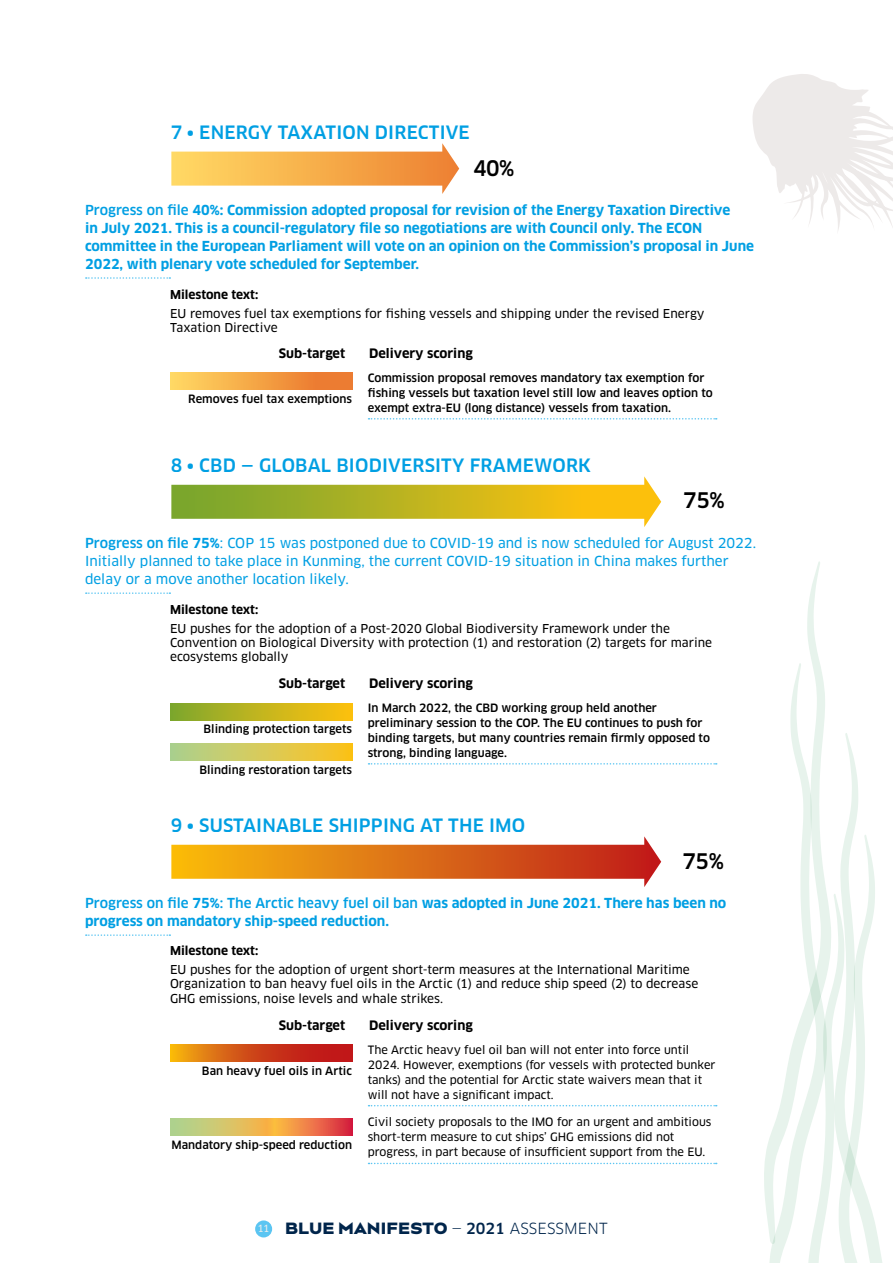
<style>
.page{position:relative;width:893px;height:1263px;background:#fff}
.page>*{position:absolute;margin:0;border:0;box-sizing:border-box;transform-origin:0 0}
.t1{font:500 21px "Clan OT";color:#000}
.t2{font:500 18px "Clan OT";letter-spacing:.01em;color:#009fe3}
.t3{font:900 15px "Bw Aleta No 10 DEMO";letter-spacing:.01em;color:#00254b}
.t4{font:700 13.5px/18px "Clan OT";color:#009fe3}
.t5{font:13.5px/18px "Clan OT News";color:#009fe3}
.t6{font:700 12.75px "Clan OT";color:#000}
.t7{font:12px/14.4px "Clan OT News";color:#000}
.t8{font:700 12px "Clan OT";color:#000}
.t9{font:500 11.25px/15px "Clan OT";color:#000}
.t10{font:11.25px/15px "Clan OT News";color:#000}
.s1{font-weight:500}
.s2{font-family:"Clan OT";font-weight:500}
.s3{font-family:"Clan OT";font-weight:700}
.s4{font-family:"Clan OT News";font-weight:400;font-size:9.75px;color:#ededed}
.s5{font-family:"Clan OT";font-weight:400}
</style>
<div class="page">
<div style="left:255px;top:1220px;width:17px;height:17px;background:#5bc5f2;border-radius:50%"></div>
<svg style="left:86px;top:592px;width:84px;height:2px"></svg>
<svg style="left:368px;top:763px;width:349px;height:1px"></svg>
<div style="left:170px;top:703px;width:182px;height:17px;background:linear-gradient(to right,#80a72e,#ffc20e)"></div>
<svg style="left:171px;top:476px;width:490px;height:51px"></svg>
<div style="left:170px;top:743px;width:182px;height:18px;background:linear-gradient(to right,#add293,#ffc31e)"></div>
<svg style="left:86px;top:934px;width:84px;height:2px"></svg>
<svg style="left:368px;top:1105px;width:349px;height:1px"></svg>
<svg style="left:368px;top:1163px;width:349px;height:1px"></svg>
<svg style="left:170px;top:1045px;width:182px;height:17px;background:#d14d16"></svg>
<svg style="left:170px;top:1119px;width:182px;height:17px;background:#dda15b"></svg>
<svg style="left:171px;top:836px;width:490px;height:51px"></svg>
<svg style="left:764px;top:561px;width:56px;height:660px"></svg>
<svg style="left:171px;top:143px;width:288px;height:51px"></svg>
<svg style="left:86px;top:277px;width:84px;height:2px"></svg>
<svg style="left:368px;top:418px;width:349px;height:2px"></svg>
<div style="left:170px;top:373px;width:182px;height:17px;background:linear-gradient(to right,#ffd862,#e96e2a)"></div>
<svg style="left:768px;top:662px;width:114px;height:601px"></svg>
<svg style="left:753px;top:74px;width:140px;height:156px"></svg>
<h2 class="t2" style="left:170px;top:121px;width:301px">7 • ENERGY TAXATION DIRECTIVE</h2>
<h1 class="t1" style="left:473px;top:156px;width:43px">40%</h1>
<p class="t4" style="left:85px;top:201px;width:670px"><span class="s1">Progress on file</span> 40%: Commission adopted proposal for revision of the Energy Taxation Directive<br>in July 2021. This is a council-regulatory file so negotiations are with Council only. The ECON committee in the European Parliament will vote on an opinion on the Commission’s proposal in June 2022, with plenary vote scheduled for September.</p>
<p class="t8" style="left:170px;top:288px;width:90px">Milestone text:</p>
<p class="t7" style="left:170px;top:306px;width:536px">EU removes fuel tax exemptions for fishing vessels and shipping under the revised Energy<br>Taxation Directive</p>
<p class="t6" style="left:279px;top:346px;width:68px">Sub-target</p>
<p class="t6" style="left:369px;top:346px;width:105px">Delivery scoring</p>
<p class="t9" style="left:368px;top:370px;width:346px">Commission proposal removes mandatory tax exemption for fishing vessels but taxation level still low and leaves option to exempt extra-EU (long distance) vessels from taxation.</p>
<p class="t9" style="left:188px;top:392px;width:165px">Removes fuel tax exemptions</p>
<h2 class="t2" style="left:170px;top:455px;width:422px">8 • CBD — GLOBAL BIODIVERSITY FRAMEWORK</h2>
<h1 class="t1" style="left:683px;top:488px;width:43px">75%</h1>
<p class="t5" style="left:85px;top:534px;width:673px"><span class="s2">Progress on file</span> <span class="s3">75%</span>: COP 15 was postponed due to COVID-19 and is now scheduled for August 2022.<br>Initially planned to take place in Kunming, the current COVID-19 situation in China makes further delay or a move another location likely.</p>
<p class="t8" style="left:170px;top:602px;width:90px">Milestone text:</p>
<p class="t7" style="left:170px;top:621px;width:544px">EU pushes for the adoption of a Post-2020 Global Biodiversity Framework under the<br>Convention on Biological Diversity with protection (1) and restoration (2) targets for marine ecosystems globally</p>
<p class="t6" style="left:279px;top:676px;width:68px">Sub-target</p>
<p class="t6" style="left:369px;top:676px;width:105px">Delivery scoring</p>
<p class="t9" style="left:368px;top:700px;width:344px">In March 2022, the CBD working group held another preliminary session to the COP. The EU continues to push for binding targets, but many countries remain firmly opposed to strong, binding language.</p>
<p class="t9" style="left:204px;top:721px;width:150px">Blinding protection targets</p>
<p class="t9" style="left:199px;top:762px;width:154px">Blinding restoration targets</p>
<h2 class="t2" style="left:170px;top:814px;width:357px">9 • SUSTAINABLE SHIPPING AT THE IMO</h2>
<h1 class="t1" style="left:682px;top:849px;width:43px">75%</h1>
<p class="t4" style="left:85px;top:894px;width:643px"><span class="s1">Progress on file</span> 75%<span class="s1">: The Arctic heavy fuel oil ban</span> was adopted in June 2021. There has been no progress on mandatory ship-speed reduction.</p>
<p class="t8" style="left:170px;top:944px;width:90px">Milestone text:</p>
<p class="t7" style="left:170px;top:962px;width:530px">EU pushes for the adoption of urgent short-term measures at the International Maritime<br>Organization to ban heavy fuel oils in the Arctic (1) and reduce ship speed (2) to decrease<br>GHG emissions, noise levels and whale strikes.</p>
<p class="t6" style="left:279px;top:1018px;width:68px">Sub-target</p>
<p class="t6" style="left:369px;top:1018px;width:105px">Delivery scoring</p>
<p class="t10" style="left:368px;top:1042px;width:349px">The Arctic heavy fuel oil ban will not enter into force until 2024. However, exemptions (for vessels with protected bunker tanks) and the potential for Arctic state waivers mean that it will not have a significant impact.</p>
<p class="t10" style="left:368px;top:1115px;width:345px">Civil society proposals to the IMO for an urgent and ambitious short-term measure to cut ships’ GHG emissions did not progress, in part because of insufficient support from the EU.</p>
<p class="t9" style="left:202px;top:1063px;width:152px">Ban heavy fuel oils in Artic</p>
<p class="t9" style="left:171px;top:1137px;width:182px">Mandatory ship-speed reduction</p>
<p class="t3" style="left:258px;top:1219px;width:351px"><span class="s4">11</span> BLUE MANIFESTO <span class="s5">—</span> <span class="s2">2021</span> <span class="s5">ASSESSMENT</span></p>
</div>
